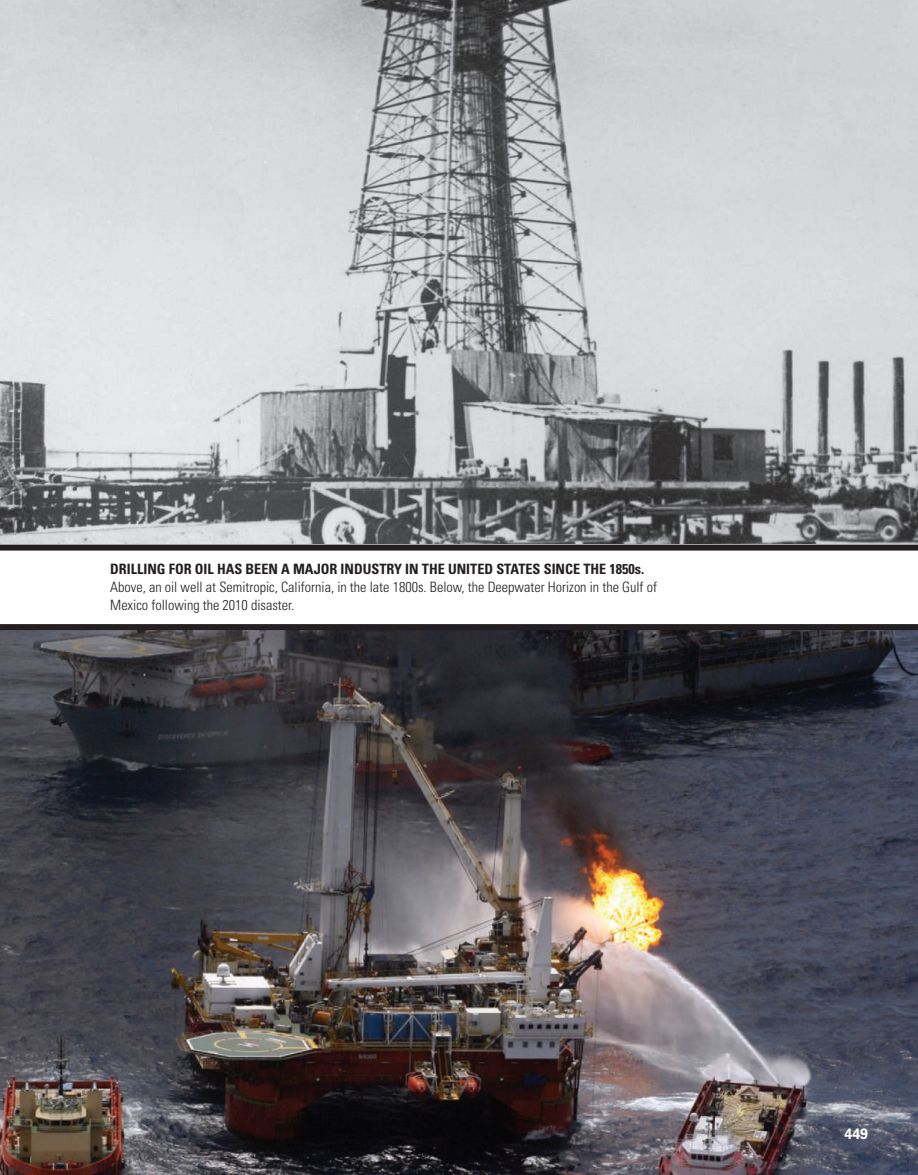
<style>
.page{position:relative;width:918px;height:1175px;background:#fff}
.page>*{position:absolute;margin:0;border:0;box-sizing:border-box;transform-origin:0 0}
.t1{font:700 15px "Univers LT Std";color:#fff;scale:.95 1}
.t2{font:300 condensed 14.25px/18px "Univers LT Std";color:#231f20}
.t3{font:700 condensed 14.25px "Univers LT Std";color:#231f20}
</style>
<div class="page">
<img style="left:0;top:630px;width:918px;height:544px">
<img style="left:0;top:0;width:918px;height:544px">
<div style="left:0;top:544px;width:918px;height:6px;background:#231f20"></div>
<div style="left:0;top:624px;width:918px;height:6px;background:#231f20"></div>
<p class="t3" style="left:110px;top:560px;width:536px">DRILLING FOR OIL HAS BEEN A MAJOR INDUSTRY IN THE UNITED STATES SINCE THE 1850S.</p>
<p class="t2" style="left:110px;top:578px;width:548px">Above, an oil well at Semitropic, California, in the late 1800s. Below, the Deepwater Horizon in the Gulf of<br>Mexico following the 2010 disaster.</p>
<p class="t1" style="left:844px;top:1124px;width:27px">449</p>
</div>
